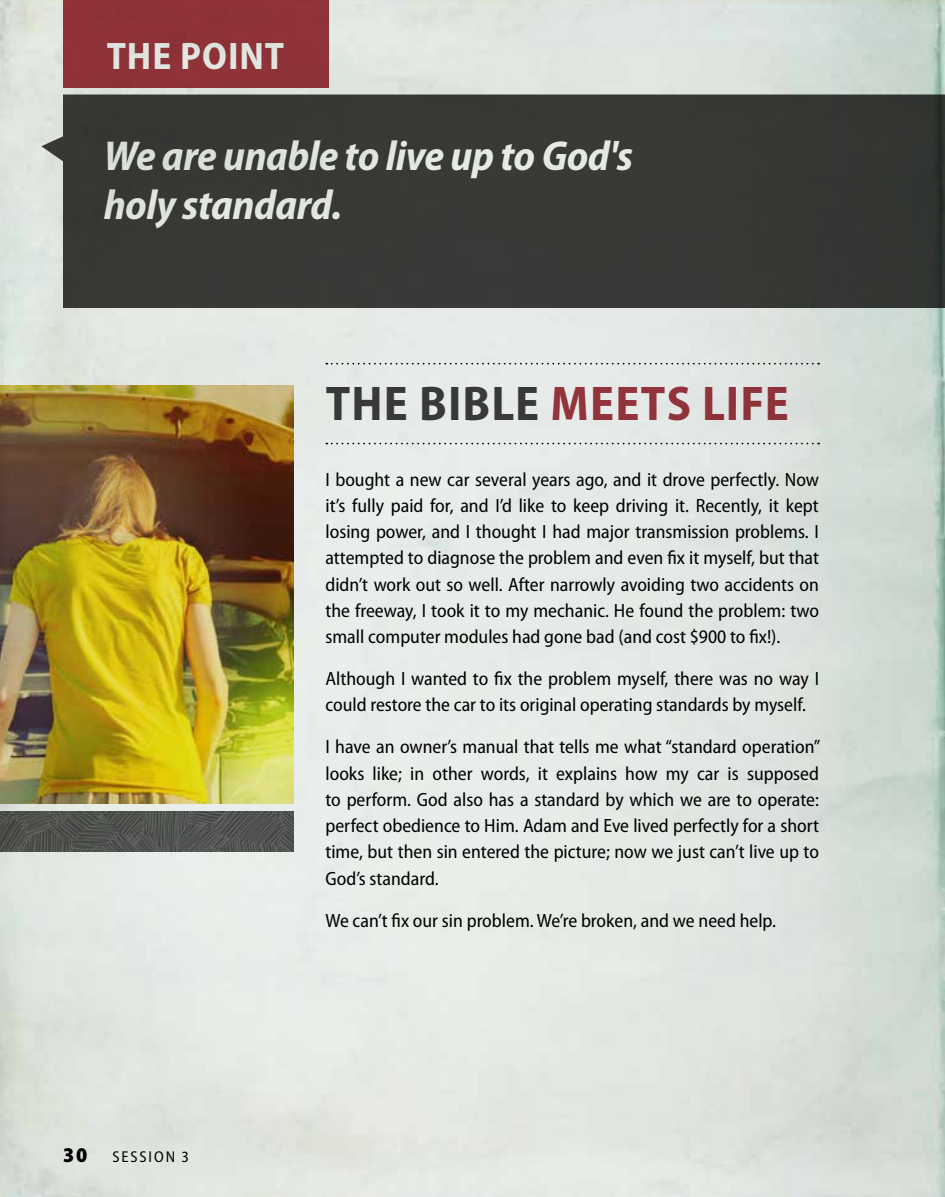
<style>
.page{position:relative;width:945px;height:1197px;background:#fff}
.page>*{position:absolute;margin:0;border:0;box-sizing:border-box;transform-origin:0 0}
.t1{font:700 semi-condensed 49px "Myriad Pro";letter-spacing:.025em;color:#a33941}
.t2{font:italic 700 semi-condensed 42px/49px "Myriad Pro";letter-spacing:-.015em;color:#fff}
.t3{font:700 semi-condensed 38.5px "Myriad Pro";letter-spacing:.025em;color:#fff}
.t4{font:900 semi-condensed 21px "Myriad Pro";color:#000}
.t5{font:semi-condensed 19.25px/26.2px "Myriad Pro";color:#000;text-align:justify}
.t6{font:semi-condensed 15.75px "Myriad Pro";letter-spacing:.125em;color:#000}
.s1{color:#403f3d}
</style>
<div class="page">
<img style="left:0;top:0;width:945px;height:1197px">
<img style="left:0;top:385px;width:294px;height:418px">
<img style="left:0;top:811px;width:294px;height:40px">
<svg style="left:326px;top:363px;width:493px;height:2px"></svg>
<svg style="left:326px;top:443px;width:493px;height:1px"></svg>
<div style="left:63px;top:0;width:265px;height:88px;background:#8f3338"></div>
<div style="left:41px;top:94px;width:904px;height:214px;background:#383835"></div>
<h3 class="t3" style="left:107px;top:31px;width:179px">THE POINT</h3>
<h2 class="t2" style="left:104px;top:130px;width:531px">We are unable to live up to God's holy standard.</h2>
<h1 class="t1" style="left:326px;top:372px;width:464px"><span class="s1">THE BIBLE</span> MEETS LIFE</h1>
<p class="t4" style="left:63px;top:1141px;width:26px">30</p>
<p class="t6" style="left:112px;top:1147px;width:78px">SESSION 3</p>
<p class="t5" style="left:326px;top:466px;width:495px">I bought a new car several years ago, and it drove perfectly. Now it’s fully paid for, and I’d like to keep driving it. Recently, it kept losing power, and I thought I had major transmission problems. I attempted to diagnose the problem and even fix it myself, but that didn’t work out so well. After narrowly avoiding two accidents on the freeway, I took it to my mechanic. He found the problem: two small computer modules had gone bad (and cost $900 to fix!).</p>
<p class="t5" style="left:326px;top:665px;width:495px">Although I wanted to fix the problem myself, there was no way I could restore the car to its original operating standards by myself.</p>
<p class="t5" style="left:326px;top:734px;width:497px">I have an owner’s manual that tells me what “standard operation” looks like; in other words, it explains how my car is supposed to perform. God also has a standard by which we are to operate: perfect obedience to Him. Adam and Eve lived perfectly for a short time, but then sin entered the picture; now we just can’t live up to God’s standard.</p>
<p class="t5" style="left:326px;top:907px;width:452px">We can’t fix our sin problem. We’re broken, and we need help.</p>
</div>
